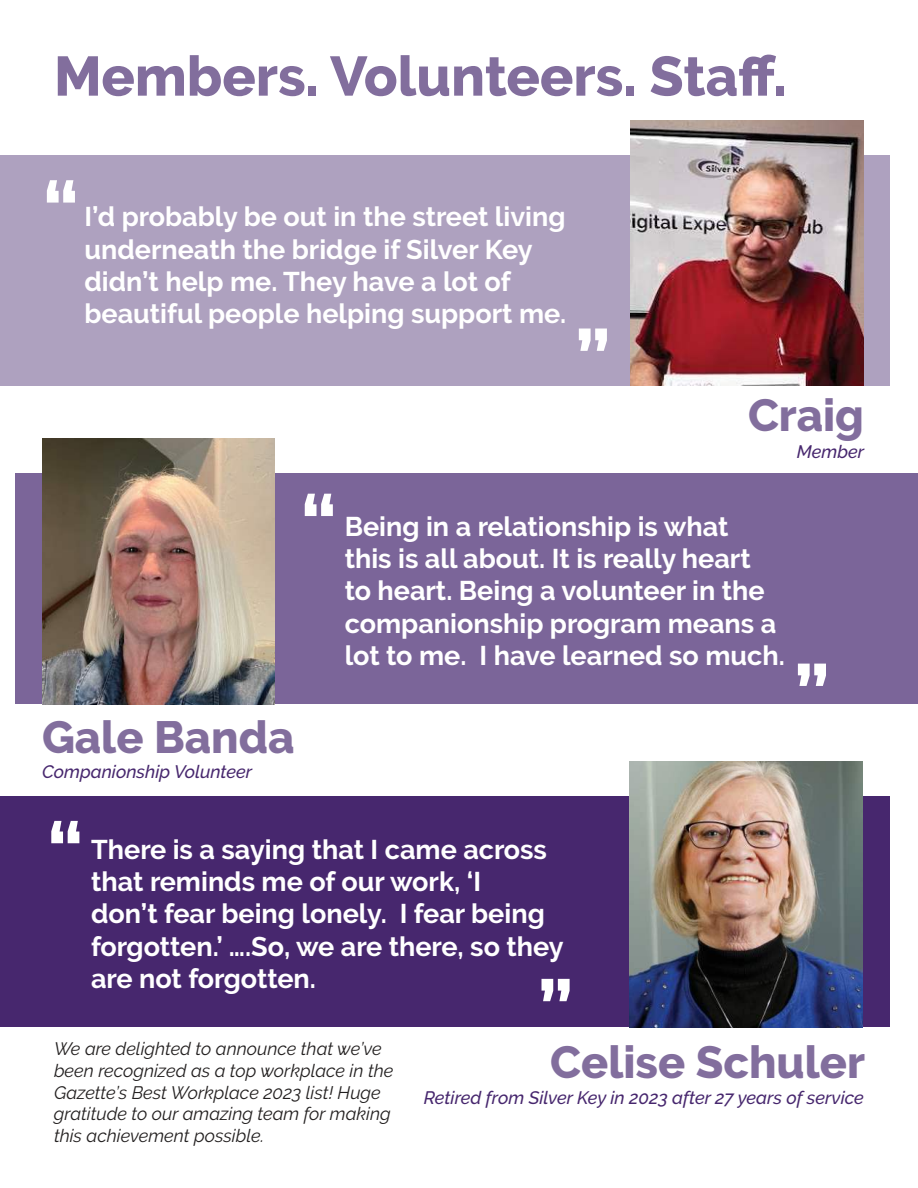
<style>
.page{position:relative;width:918px;height:1188px;background:#fff}
.page>*{position:absolute;margin:0;border:0;box-sizing:border-box;transform-origin:0 0}
.t1{font:700 87px "Raleway";color:#fff}
.t2{font:800 55.5px "Raleway";color:#826e9d}
.t3{font:800 45px "Raleway";color:#826e9d}
.t4{font:700 27px/32.4px "Raleway";color:#fff}
.t5{font:italic 18px/21.6px "Raleway";color:#221f1f}
.t6{font:italic 500 18px "Raleway";color:#47276e}
</style>
<div class="page">
<div style="left:0;top:155px;width:890px;height:231px;background:#aea1bf"></div>
<img style="left:631px;top:120px;width:232px;height:266px">
<div style="left:15px;top:474px;width:903px;height:230px;background:#7b6599"></div>
<img style="left:42px;top:439px;width:233px;height:265px">
<div style="left:0;top:797px;width:889px;height:230px;background:#47276e"></div>
<img style="left:630px;top:762px;width:233px;height:265px">
<h2 class="t2" style="left:54px;top:45px;width:734px">Members. Volunteers. Staff.</h2>
<h1 class="t1" style="left:42px;top:179px;width:39px">“</h1>
<p class="t4" style="left:84px;top:203px;width:483px">I’d probably be out in the street living underneath the bridge if Silver Key didn’t help me. They have a lot of beautiful people helping support me.</p>
<h1 class="t1" style="left:612px;top:352px;width:39px;rotate:-180deg">“</h1>
<h3 class="t3" style="left:748px;top:397px;width:117px">Craig</h3>
<p class="t6" style="left:797px;top:445px;width:69px">Member</p>
<h1 class="t1" style="left:300px;top:493px;width:39px">“</h1>
<p class="t4" style="left:345px;top:512px;width:442px">Being in a relationship is what<br>this is all about. It is really heart<br>to heart. Being a volunteer in the companionship program means a lot to me. I have learned so much.</p>
<h1 class="t1" style="left:831px;top:687px;width:39px;rotate:-180deg">“</h1>
<h3 class="t3" style="left:42px;top:719px;width:254px">Gale Banda</h3>
<p class="t6" style="left:42px;top:765px;width:212px">Companionship Volunteer</p>
<h1 class="t1" style="left:46px;top:820px;width:39px">“</h1>
<p class="t4" style="left:91px;top:836px;width:474px">There is a saying that I came across that reminds me of our work, ‘I<br>don’t fear being lonely. I fear being forgotten.’ ….So, we are there, so they are not forgotten.</p>
<h1 class="t1" style="left:574px;top:1002px;width:39px;rotate:-180deg">“</h1>
<p class="t5" style="left:54px;top:1040px;width:341px">We are delighted to announce that we’ve been recognized as a top workplace in the Gazette’s Best Workplace 2023 list! Huge gratitude to our amazing team for making this achievement possible.</p>
<h3 class="t3" style="left:550px;top:1044px;width:316px">Celise Schuler</h3>
<p class="t6" style="left:424px;top:1091px;width:442px">Retired from Silver Key in 2023 after 27 years of service</p>
</div>
